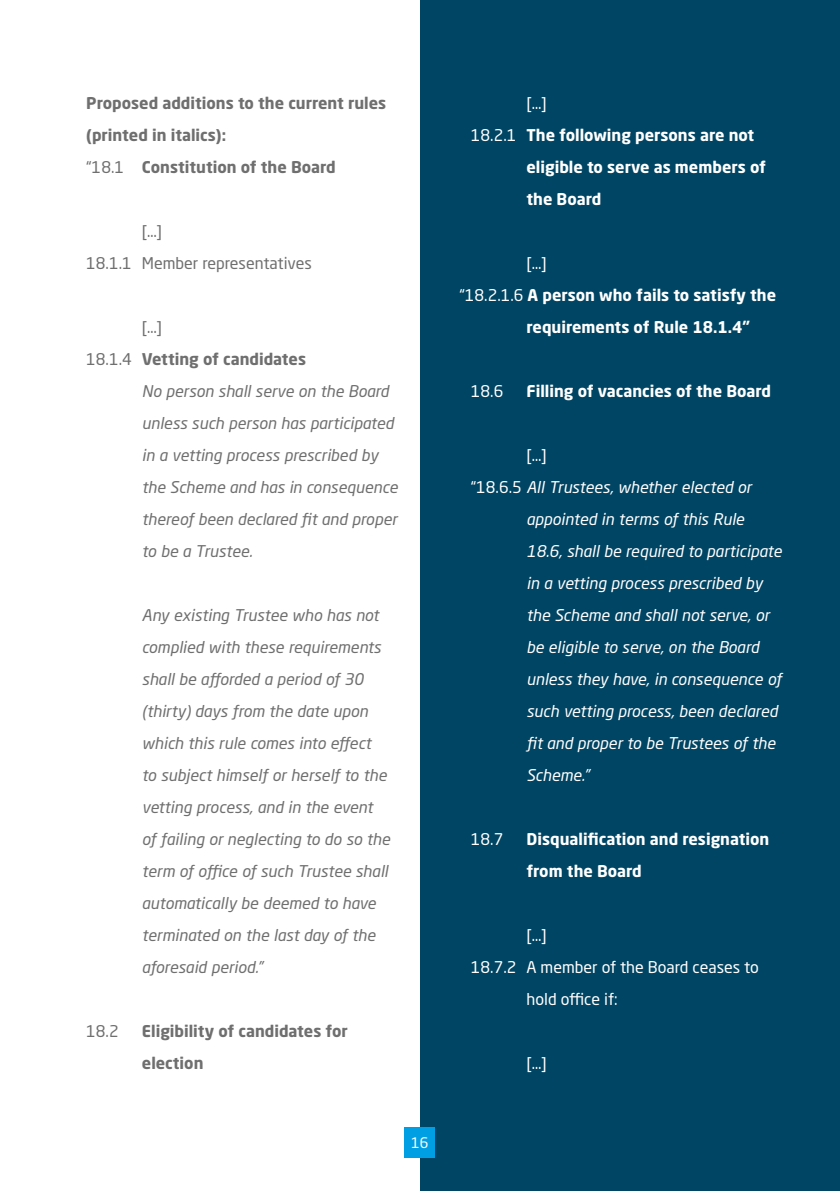
<style>
.page{position:relative;width:840px;height:1191px;background:#fff}
.page>*{position:absolute;margin:0;border:0;box-sizing:border-box;transform-origin:0 0}
.t1{font:italic 16px/32px "Neo Sans Std";color:#706f6f}
.t2{font:italic 16px "Neo Sans Std";color:#fff}
.t3{font:700 16px/32px "Neo Sans Std";color:#fff}
.t4{font:700 16px/32px "Neo Sans Std";color:#706f6f}
.t5{font:16px "Neo Sans Std";color:#fff}
.t6{font:16px/32px "Neo Sans Std";color:#706f6f}
.t7{font:14.4px "Neo Sans Std";color:#fff}
.s1{font-weight:400}
.s2{font-style:normal}
</style>
<div class="page">
<div style="left:420px;top:0;width:419px;height:1191px;background:#004563"></div>
<div style="left:404px;top:1127px;width:31px;height:31px;background:#009fe3"></div>
<p class="t4" style="left:86px;top:86px;width:301px">Proposed additions to the current rules (printed in italics):<br><span class="s1">“18.1</span> Constitution of the Board</p>
<p class="t6" style="left:86px;top:215px;width:227px;text-indent:56px">[…]<br>18.1.1 Member representatives</p>
<p class="t6" style="left:142px;top:311px;width:22px">[…]</p>
<p class="t4" style="left:86px;top:342px;width:221px"><span class="s1">18.1.4</span> Vetting of candidates</p>
<p class="t1" style="left:142px;top:375px;width:248px">No person shall serve on the Board</p>
<p class="t1" style="left:142px;top:407px;width:253px">unless such person has participated</p>
<p class="t1" style="left:142px;top:439px;width:238px">in a vetting process prescribed by</p>
<p class="t1" style="left:142px;top:471px;width:257px">the Scheme and has in consequence</p>
<p class="t1" style="left:142px;top:503px;width:257px">thereof been declared fit and proper</p>
<p class="t1" style="left:142px;top:535px;width:112px">to be a Trustee.</p>
<p class="t1" style="left:142px;top:599px;width:250px">Any existing Trustee who has not complied with these requirements shall be afforded a period of 30 (thirty) days from the date upon which this rule comes into effect<br>to subject himself or herself to the vetting process, and in the event of failing or neglecting to do so the term of office of such Trustee shall automatically be deemed to have terminated on the last day of the aforesaid period.”</p>
<p class="t6" style="left:86px;top:1015px;width:34px">18.2</p>
<p class="t4" style="left:142px;top:1014px;width:207px">Eligibility of candidates for election</p>
<p class="t7" style="left:411px;top:1134px;width:19px">16</p>
<p class="t5" style="left:526px;top:93px;width:22px">[…]</p>
<p class="t3" style="left:470px;top:118px;width:285px"><span class="s1">18.2.1</span> The following persons are not</p>
<p class="t3" style="left:526px;top:150px;width:241px">eligible to serve as members of</p>
<p class="t3" style="left:526px;top:182px;width:76px">the Board</p>
<p class="t5" style="left:526px;top:253px;width:22px">[…]</p>
<p class="t3" style="left:459px;top:278px;width:318px"><span class="s1">“18.2.1.6</span> A person who fails to satisfy the</p>
<p class="t3" style="left:526px;top:310px;width:225px">requirements of Rule 18.1.4”</p>
<p class="t5" style="left:470px;top:381px;width:34px">18.6</p>
<p class="t3" style="left:526px;top:374px;width:246px">Filling of vacancies of the Board</p>
<p class="t5" style="left:526px;top:445px;width:22px">[…]</p>
<p class="t2" style="left:470px;top:477px;width:282px"><span class="s2">“18.6.5</span> All Trustees, whether elected or</p>
<p class="t2" style="left:526px;top:509px;width:219px">appointed in terms of this Rule</p>
<p class="t2" style="left:526px;top:541px;width:257px">18.6, shall be required to participate</p>
<p class="t2" style="left:526px;top:573px;width:238px">in a vetting process prescribed by</p>
<p class="t2" style="left:526px;top:605px;width:244px">the Scheme and shall not serve, or</p>
<p class="t2" style="left:526px;top:637px;width:234px">be eligible to serve, on the Board</p>
<p class="t2" style="left:526px;top:669px;width:256px">unless they have, in consequence of</p>
<p class="t2" style="left:526px;top:701px;width:252px">such vetting process, been declared</p>
<p class="t2" style="left:526px;top:733px;width:250px">fit and proper to be Trustees of the</p>
<p class="t2" style="left:526px;top:765px;width:64px">Scheme.”</p>
<p class="t5" style="left:470px;top:829px;width:34px">18.7</p>
<p class="t3" style="left:526px;top:822px;width:244px">Disqualification and resignation from the Board</p>
<p class="t5" style="left:526px;top:925px;width:22px">[…]</p>
<p class="t5" style="left:470px;top:957px;width:289px">18.7.2 A member of the Board ceases to</p>
<p class="t5" style="left:526px;top:989px;width:93px">hold office if:</p>
<p class="t5" style="left:526px;top:1053px;width:22px">[…]</p>
</div>
